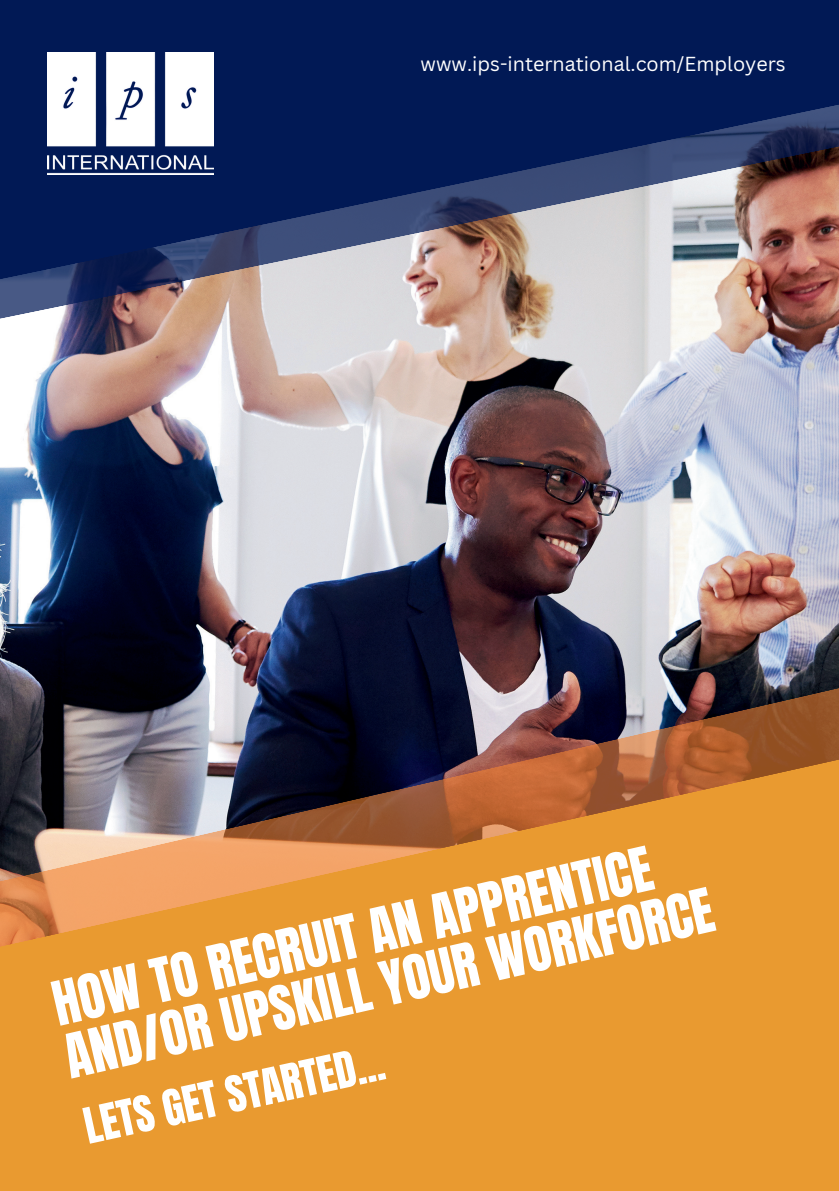
<style>
.page{position:relative;width:839px;height:1191px;background:#fff}
.page>*{position:absolute;margin:0;border:0;box-sizing:border-box;transform-origin:0 0}
.t1{font:52.2px/54px "Anton";color:#fff}
.t2{font:42.2px "Anton";color:#fff}
.t3{font:19.8px "Canva Sans";color:#fff}
</style>
<div class="page">
<img style="left:0;top:374px;width:838px;height:236px">
<svg style="left:0;top:610px;width:838px;height:581px;background:#b67d3e"></svg>
<img style="left:0;top:0;width:838px;height:374px">
<img style="left:47px;top:53px;width:167px;height:121px">
<p class="t3" style="left:420px;top:52px;width:367px">www.ips-international.com/Employers</p>
<p class="t1" style="left:48px;top:983px;width:665px;rotate:-13deg">HOW TO RECRUIT AN APPRENTICE<br>AND/OR UPSKILL YOUR WORKFORCE</p>
<p class="t2" style="left:80px;top:1105px;width:307px;rotate:-12deg">LETS GET STARTED...</p>
</div>
